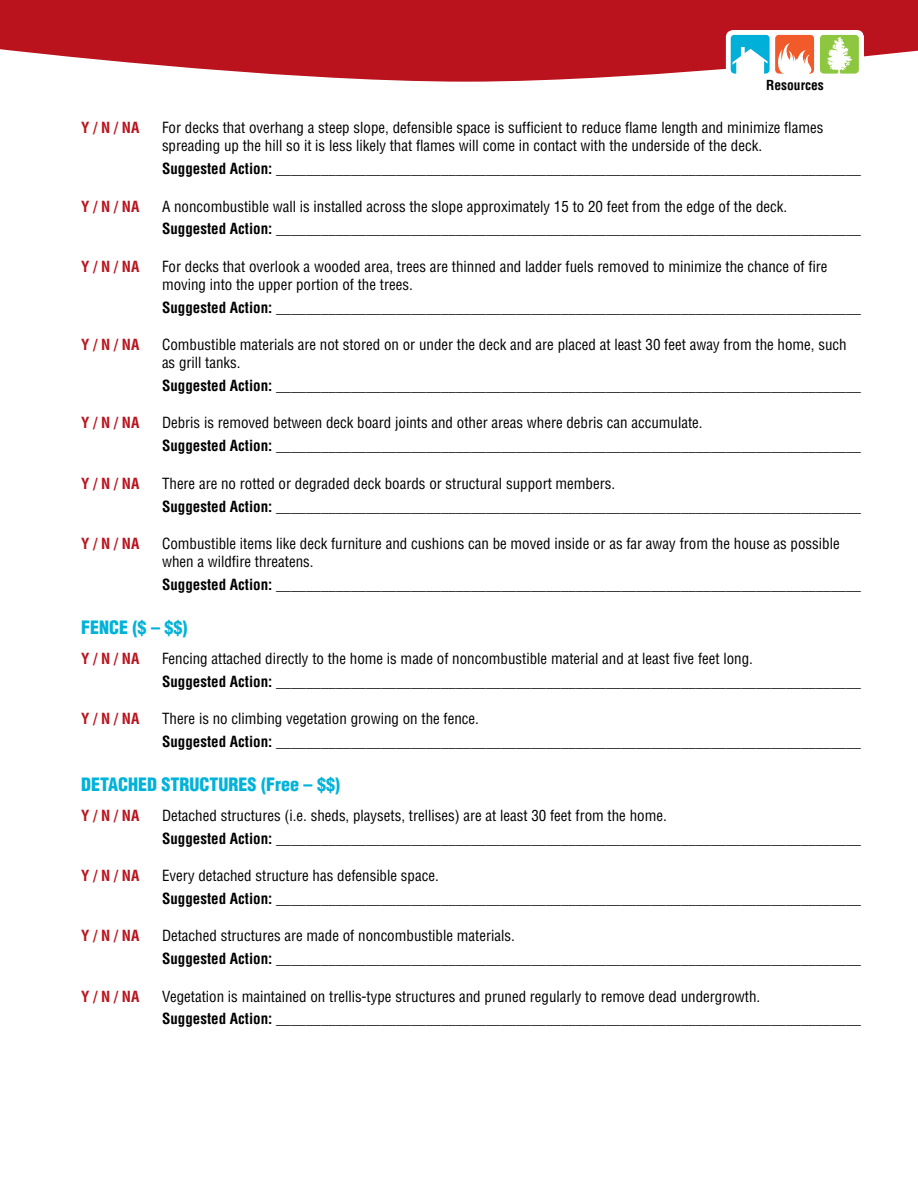
<style>
.page{position:relative;width:918px;height:1188px;background:#fff}
.page>*{position:absolute;margin:0;border:0;box-sizing:border-box;transform-origin:0 0}
.t1{font:900 condensed 18px "Helvetica";color:#00b2d9}
.t2{font:700 condensed 15px "Helvetica";color:#000}
.t3{font:condensed 15px/18px "Helvetica";color:#000}
.t4{font:700 condensed 15px "Helvetica";color:#ba131d}
.t5{font:700 condensed 13.5px "Helvetica";color:#000}
</style>
<div class="page">
<svg style="left:0;top:0;width:918px;height:82px;background:#c3333b"></svg>
<div style="left:726px;top:30px;width:138px;height:48px;background:#fff;border-radius:7px"></div>
<div style="left:775px;top:35px;width:39px;height:39px;background:#f15a29;border-radius:4px"></div>
<div style="left:731px;top:35px;width:39px;height:39px;background:#00b0d8;border-radius:4px"></div>
<div style="left:820px;top:35px;width:39px;height:39px;background:#8dc63f;border-radius:4px"></div>
<svg style="left:733px;top:47px;width:35px;height:27px"></svg>
<svg style="left:826px;top:37px;width:27px;height:37px"></svg>
<svg style="left:778px;top:43px;width:33px;height:31px"></svg>
<div style="left:785px;top:66px;width:14px;height:8px;background:#fff"></div>
<p class="t5" style="left:766px;top:76px;width:59px">Resources</p>
<p class="t4" style="left:81px;top:119px;width:60px">Y / N / NA</p>
<p class="t3" style="left:162px;top:119px;width:663px">For decks that overhang a steep slope, defensible space is sufficient to reduce flame length and minimize flames spreading up the hill so it is less likely that flames will come in contact with the underside of the deck.</p>
<p class="t2" style="left:162px;top:159px;width:700px">Suggested Action: ______________________________________________________________________________</p>
<p class="t4" style="left:81px;top:197px;width:60px">Y / N / NA</p>
<p class="t3" style="left:162px;top:197px;width:627px">A noncombustible wall is installed across the slope approximately 15 to 20 feet from the edge of the deck.</p>
<p class="t2" style="left:162px;top:220px;width:700px">Suggested Action: ______________________________________________________________________________</p>
<p class="t4" style="left:81px;top:257px;width:60px">Y / N / NA</p>
<p class="t3" style="left:162px;top:257px;width:667px">For decks that overlook a wooded area, trees are thinned and ladder fuels removed to minimize the chance of fire moving into the upper portion of the trees.</p>
<p class="t2" style="left:162px;top:298px;width:700px">Suggested Action: ______________________________________________________________________________</p>
<p class="t4" style="left:81px;top:335px;width:60px">Y / N / NA</p>
<p class="t3" style="left:162px;top:336px;width:686px">Combustible materials are not stored on or under the deck and are placed at least 30 feet away from the home, such as grill tanks.</p>
<p class="t2" style="left:162px;top:376px;width:700px">Suggested Action: ______________________________________________________________________________</p>
<p class="t4" style="left:81px;top:414px;width:60px">Y / N / NA</p>
<p class="t3" style="left:162px;top:414px;width:542px">Debris is removed between deck board joints and other areas where debris can accumulate.</p>
<p class="t2" style="left:162px;top:436px;width:700px">Suggested Action: ______________________________________________________________________________</p>
<p class="t4" style="left:81px;top:474px;width:60px">Y / N / NA</p>
<p class="t3" style="left:162px;top:474px;width:455px">There are no rotted or degraded deck boards or structural support members.</p>
<p class="t2" style="left:162px;top:497px;width:700px">Suggested Action: ______________________________________________________________________________</p>
<p class="t4" style="left:81px;top:534px;width:60px">Y / N / NA</p>
<p class="t3" style="left:162px;top:534px;width:679px">Combustible items like deck furniture and cushions can be moved inside or as far away from the house as possible when a wildfire threatens.</p>
<p class="t2" style="left:162px;top:575px;width:700px">Suggested Action: ______________________________________________________________________________</p>
<p class="t1" style="left:81px;top:616px;width:108px">FENCE ($ – $$)</p>
<p class="t4" style="left:81px;top:649px;width:60px">Y / N / NA</p>
<p class="t3" style="left:162px;top:649px;width:593px">Fencing attached directly to the home is made of noncombustible material and at least five feet long.</p>
<p class="t2" style="left:162px;top:672px;width:700px">Suggested Action: ______________________________________________________________________________</p>
<p class="t4" style="left:81px;top:709px;width:60px">Y / N / NA</p>
<p class="t3" style="left:162px;top:709px;width:318px">There is no climbing vegetation growing on the fence.</p>
<p class="t2" style="left:162px;top:732px;width:700px">Suggested Action: ______________________________________________________________________________</p>
<p class="t1" style="left:81px;top:773px;width:261px">DETACHED STRUCTURES (Free – $$)</p>
<p class="t4" style="left:81px;top:806px;width:60px">Y / N / NA</p>
<p class="t3" style="left:162px;top:806px;width:506px">Detached structures (i.e. sheds, playsets, trellises) are at least 30 feet from the home.</p>
<p class="t2" style="left:162px;top:829px;width:700px">Suggested Action: ______________________________________________________________________________</p>
<p class="t4" style="left:81px;top:866px;width:60px">Y / N / NA</p>
<p class="t3" style="left:162px;top:866px;width:278px">Every detached structure has defensible space.</p>
<p class="t2" style="left:162px;top:889px;width:700px">Suggested Action: ______________________________________________________________________________</p>
<p class="t4" style="left:81px;top:926px;width:60px">Y / N / NA</p>
<p class="t3" style="left:162px;top:927px;width:354px">Detached structures are made of noncombustible materials.</p>
<p class="t2" style="left:162px;top:949px;width:700px">Suggested Action: ______________________________________________________________________________</p>
<p class="t4" style="left:81px;top:987px;width:60px">Y / N / NA</p>
<p class="t3" style="left:162px;top:987px;width:600px">Vegetation is maintained on trellis-type structures and pruned regularly to remove dead undergrowth.</p>
<p class="t2" style="left:162px;top:1009px;width:700px">Suggested Action: ______________________________________________________________________________</p>
</div>
